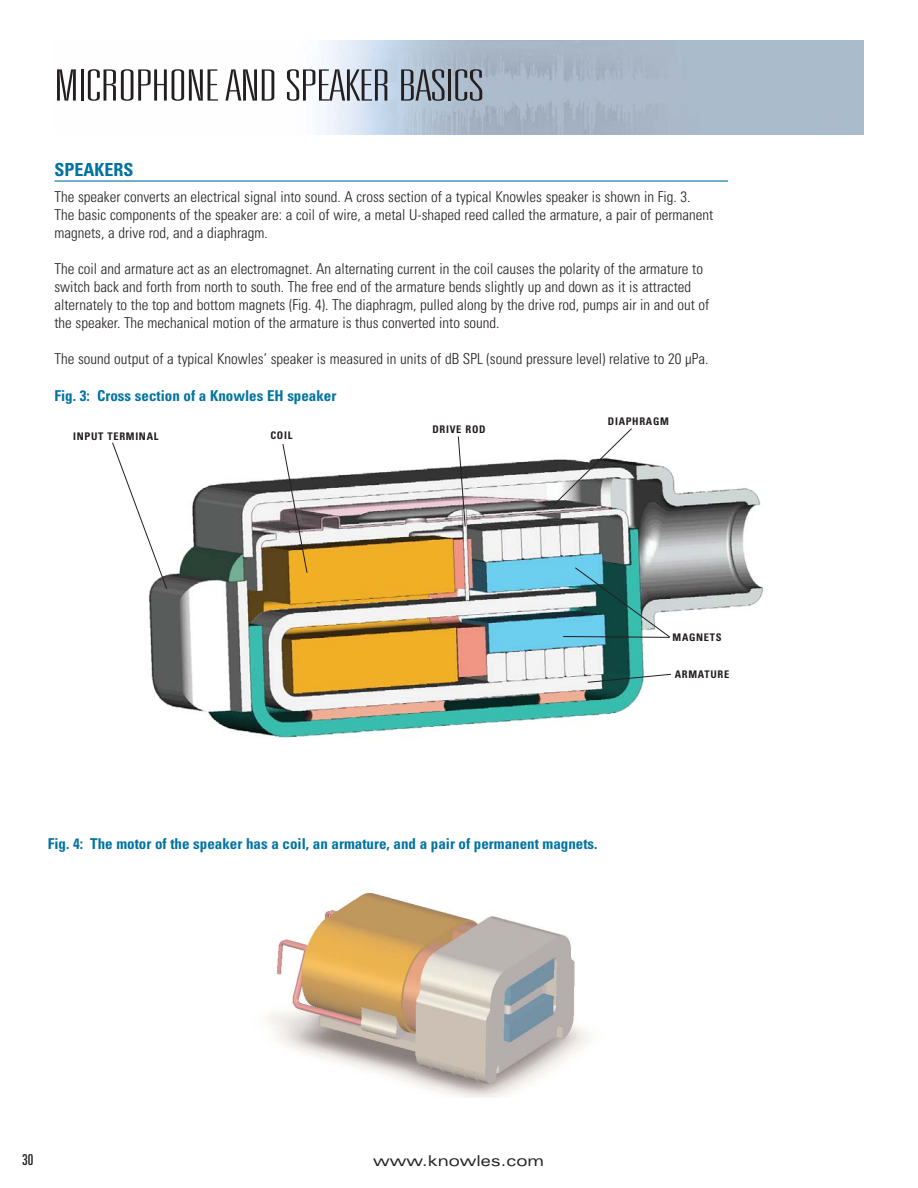
<style>
.page{position:relative;width:918px;height:1188px;background:#fff}
.page>*{position:absolute;margin:0;border:0;box-sizing:border-box;transform-origin:0 0}
.t1{font:100 ultra-condensed 43.2px "Univers";color:#231f20;scale:1.67 1}
.t2{font:700 condensed 18px "Univers";color:#0073a2}
.t3{font:italic 300 condensed 15px/18px "Univers";color:#231f20}
.t4{font:700 condensed 15px "Univers";color:#0073a2}
.t5{font:expanded 15px "Univers";color:#231f20}
.t6{font:ultra-condensed 15px "Univers";color:#231f20}
.t7{font:700 condensed 10.5px "Univers";letter-spacing:.065em;color:#231f20}
</style>
<div class="page">
<img style="left:318px;top:40px;width:546px;height:95px">
<hr style="left:54px;top:180px;width:674px;height:2px;background:#0073a2">
<img style="left:149px;top:459px;width:615px;height:279px">
<svg style="left:112px;top:442px;width:56px;height:148px"></svg>
<svg style="left:282px;top:444px;width:26px;height:130px"></svg>
<svg style="left:458px;top:436px;width:8px;height:91px"></svg>
<svg style="left:553px;top:428px;width:80px;height:78px"></svg>
<img style="left:562px;top:567px;width:109px;height:71px">
<svg style="left:587px;top:673px;width:85px;height:10px"></svg>
<img style="left:264px;top:890px;width:328px;height:207px">
<h1 class="t1" style="left:54px;top:69px;width:259px">MICROPHONE AND SPEAKER BASICS</h1>
<p class="t2" style="left:54px;top:163px;width:81px">SPEAKERS</p>
<p class="t3" style="left:54px;top:189px;width:660px">The speaker converts an electrical signal into sound.A cross section of a typical Knowles speaker is shown in Fig.3.<br>The basic components of the speaker are:a coil of wire,a metal U-shaped reed called the armature,a pair of permanent magnets,a drive rod,and a diaphragm.</p>
<p class="t3" style="left:54px;top:261px;width:657px">The coil and armature act as an electromagnet.An alternating current in the coil causes the polarity of the armature to switch back and forth from north to south.The free end of the armature bends slightly up and down as it is attracted alternately to the top and bottom magnets (Fig.4).The diaphragm,pulled along by the drive rod,pumps air in and out of the speaker.The mechanical motion of the armature is thus converted into sound.</p>
<p class="t3" style="left:54px;top:351px;width:658px">The sound output of a typical Knowles’speaker is measured in units of dB SPL (sound pressure level) relative to 20 µPa.</p>
<p class="t4" style="left:54px;top:390px;width:284px">Fig. 3: Cross section of a Knowles EH speaker</p>
<p class="t7" style="left:73px;top:432px;width:87px">INPUT TERMINAL</p>
<p class="t7" style="left:270px;top:432px;width:23px">COIL</p>
<p class="t7" style="left:608px;top:417px;width:62px">DIAPHRAGM</p>
<p class="t7" style="left:432px;top:425px;width:55px">DRIVE ROD</p>
<p class="t4" style="left:48px;top:839px;width:551px">Fig. 4: The motor of the speaker has a coil, an armature, and a pair of permanent magnets.</p>
<p class="t7" style="left:673px;top:634px;width:51px">MAGNETS</p>
<p class="t7" style="left:675px;top:671px;width:56px">ARMATURE</p>
<p class="t6" style="left:22px;top:1154px;width:13px">30</p>
<p class="t5" style="left:373px;top:1155px;width:172px">www.knowles.com</p>
</div>
